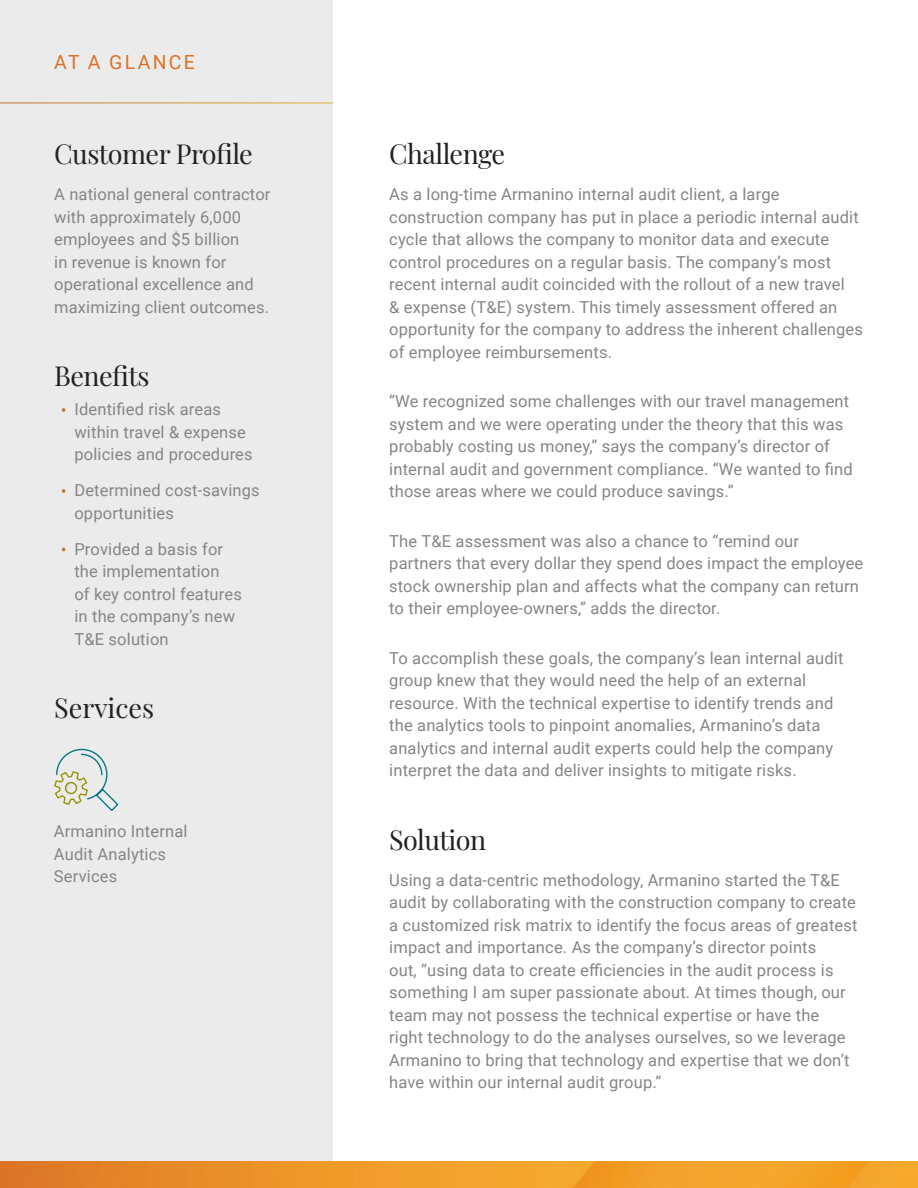
<style>
.page{position:relative;width:918px;height:1188px;background:#fff}
.page>*{position:absolute;margin:0;border:0;box-sizing:border-box;transform-origin:0 0}
.Section_Headers{font:27px "Playfair Display";letter-spacing:-.02em;color:#222}
.Section_Headers-2{font:27px "Playfair Display";color:#222}
.Eyebrow_Copy_-_Orang{font:19.5px "Roboto";letter-spacing:.115em;color:#da7327}
.Body_Copy{font:16.5px/22.5px "Roboto";letter-spacing:.01em;color:#858585}
.s1{font-weight:700;font-size:15px;color:#fff}
</style>
<div class="page">
<img style="left:0;top:1161px;width:918px;height:27px">
<div style="left:0;top:0;width:333px;height:1161px;background:#ebebeb"></div>
<hr style="left:0;top:103px;width:333px;height:1px;background:#fff">
<svg style="left:54px;top:748px;width:65px;height:63px"></svg>
<p class="Eyebrow_Copy_-_Orang" style="left:54px;top:48px;width:142px">AT A GLANCE</p>
<p class="Section_Headers" style="left:54px;top:133px;width:200px">Customer Profile</p>
<p class="Body_Copy" style="left:54px;top:182px;width:218px">A national general contractor with approximately 6,000 employees and $5 billion<br>in revenue is known for operational excellence and maximizing client outcomes.</p>
<p class="Section_Headers" style="left:54px;top:355px;width:97px">Benefits</p>
<p class="Body_Copy" style="left:74px;top:398px;width:180px;text-indent:-14px"><span class="s1">•</span> Identified risk areas within travel &amp; expense policies and procedures</p>
<p class="Body_Copy" style="left:74px;top:479px;width:187px;text-indent:-14px"><span class="s1">•</span> Determined cost-savings opportunities</p>
<p class="Body_Copy" style="left:74px;top:537px;width:169px;text-indent:-14px"><span class="s1">•</span> Provided a basis for the implementation<br>of key control features in the company’s new<br>T&amp;E solution</p>
<p class="Section_Headers-2" style="left:54px;top:687px;width:102px">Services</p>
<p class="Body_Copy" style="left:54px;top:820px;width:135px">Armanino Internal<br>Audit Analytics<br>Services</p>
<p class="Section_Headers" style="left:389px;top:133px;width:117px">Challenge</p>
<p class="Body_Copy" style="left:389px;top:182px;width:475px">As a long-time Armanino internal audit client, a large construction company has put in place a periodic internal audit cycle that allows the company to monitor data and execute control procedures on a regular basis. The company’s most recent internal audit coincided with the rollout of a new travel<br>&amp; expense (T&amp;E) system. This timely assessment offered an opportunity for the company to address the inherent challenges of employee reimbursements.</p>
<p class="Body_Copy" style="left:389px;top:390px;width:465px">“We recognized some challenges with our travel management system and we were operating under the theory that this was probably costing us money,” says the company’s director of internal audit and government compliance. “We wanted to find those areas where we could produce savings.”</p>
<p class="Body_Copy" style="left:389px;top:529px;width:476px">The T&amp;E assessment was also a chance to “remind our partners that every dollar they spend does impact the employee stock ownership plan and affects what the company can return to their employee-owners,” adds the director.</p>
<p class="Body_Copy" style="left:389px;top:646px;width:456px">To accomplish these goals, the company’s lean internal audit group knew that they would need the help of an external resource. With the technical expertise to identify trends and the analytics tools to pinpoint anomalies, Armanino’s data analytics and internal audit experts could help the company interpret the data and deliver insights to mitigate risks.</p>
<p class="Section_Headers" style="left:389px;top:818px;width:99px">Solution</p>
<p class="Body_Copy" style="left:389px;top:868px;width:470px">Using a data-centric methodology, Armanino started the T&amp;E audit by collaborating with the construction company to create a customized risk matrix to identify the focus areas of greatest impact and importance. As the company’s director points<br>out, “using data to create efficiencies in the audit process is something I am super passionate about. At times though, our team may not possess the technical expertise or have the<br>right technology to do the analyses ourselves, so we leverage Armanino to bring that technology and expertise that we don’t have within our internal audit group.”</p>
</div>
